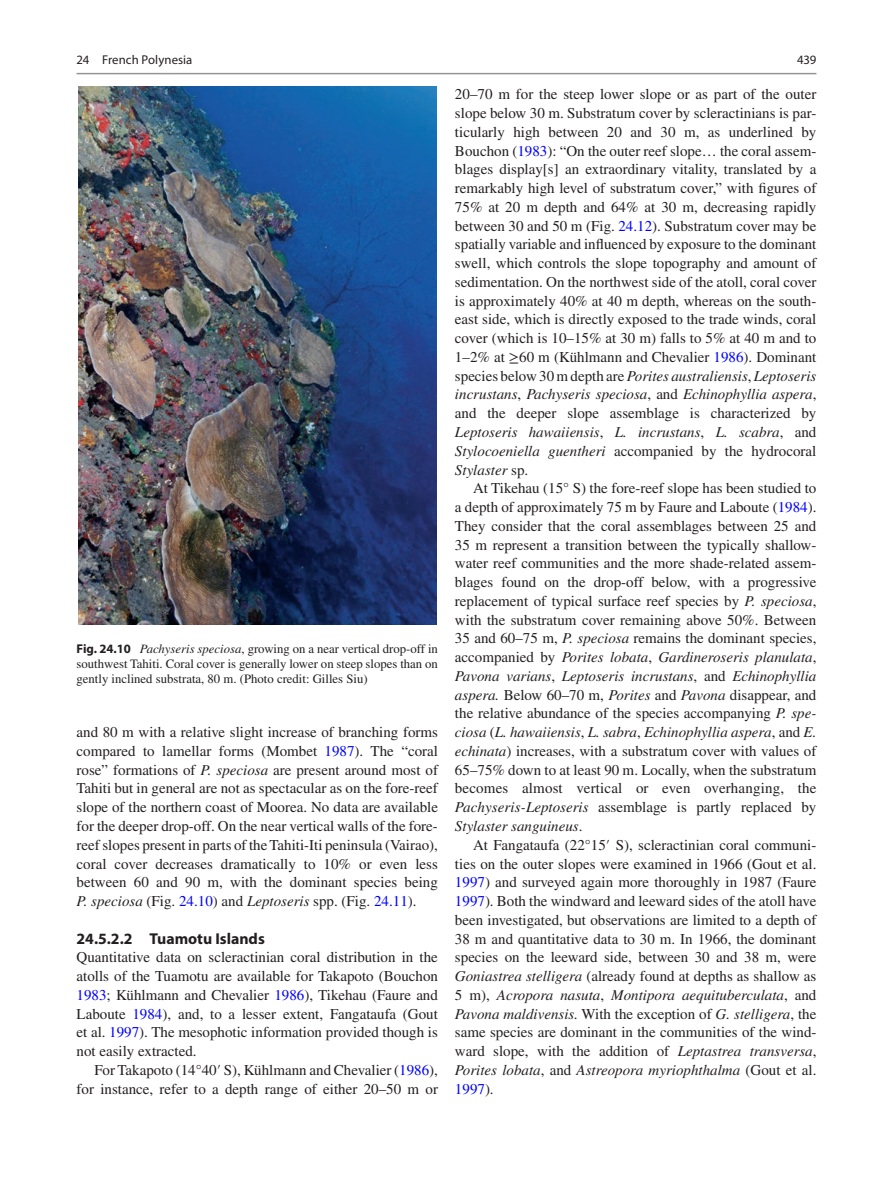
<style>
.page{position:relative;width:893px;height:1187px;background:#fff}
.page>*{position:absolute;margin:0;border:0;box-sizing:border-box;transform-origin:0 0}
.t1{font:700 15.75px "Bwrjvn Myriad Pro";color:#231f20}
.t2{font:15px/18.8px "Vbvvmk Times LT Std";color:#231f20;text-align:justify}
.t3{font:italic 15px/18.8px "Xtyknt Times LT Std";color:#231f20}
.t4{font:15px "Vbvvmk Times LT Std";color:#00f}
.t5{font:12.75px/15px "Vbvvmk Times LT Std";color:#231f20;text-align:justify}
.t6{font:12.75px "Bvmhcc Myriad Pro";letter-spacing:.005em;color:#231f20}
.t7{font:12.75px "Cbtvfp Myriad Pro";color:#231f20}
.s1{font-family:"Bwrjvn Myriad Pro";font-weight:700}
.s2{font-family:"Xtyknt Times LT Std";font-style:italic}
.s3{color:#00f}
.s4{font-family:"Vbvvmk Times LT Std";font-style:normal}
.s5{font-family:"Vbvvmk Times LT Std";font-style:normal;color:#00f}
.s6{font-family:"Jnsrsr STIX General"}
.s7{color:#231f20}
</style>
<div class="page">
<img style="left:78px;top:87px;width:358px;height:537px">
<hr style="left:77px;top:73px;width:739px;height:1px;background:#939598">
<p class="t6" style="left:77px;top:52px;width:117px">24 French Polynesia</p>
<p class="t5" style="left:77px;top:641px;width:363px"><span class="s1">Fig. 24.10</span> <span class="s2">Pachyseris speciosa</span>, growing on a near vertical drop-off in southwest Tahiti. Coral cover is generally lower on steep slopes than on gently inclined substrata, 80 m. (Photo credit: Gilles Siu)</p>
<p class="t2" style="left:77px;top:722px;width:363px">and 80 m with a relative slight increase of branching forms compared to lamellar forms (Mombet <span class="s3">1987</span>). The “coral rose” formations of <span class="s2">P. speciosa</span> are present around most of Tahiti but in general are not as spectacular as on the fore-reef slope of the northern coast of Moorea. No data are available for the deeper drop-off. On the near vertical walls of the fore&shy;reef slopes present in parts of the Tahiti-Iti peninsula (Vairao), coral cover decreases dramatically to 10% or even less between 60 and 90 m, with the dominant species being</p>
<p class="t3" style="left:77px;top:891px;width:342px">P. speciosa <span class="s4">(Fig.</span> <span class="s5">24.10</span><span class="s4">) and</span> Leptoseris <span class="s4">spp. (Fig.</span> <span class="s5">24.11</span><span class="s4">).</span></p>
<p class="t1" style="left:77px;top:927px;width:190px">24.5.2.2 Tuamotu Islands</p>
<p class="t2" style="left:77px;top:947px;width:363px">Quantitative data on scleractinian coral distribution in the atolls of the Tuamotu are available for Takapoto (Bouchon <span class="s3">1983</span>; Kühlmann and Chevalier <span class="s3">1986</span>), Tikehau (Faure and Laboute <span class="s3">1984</span>), and, to a lesser extent, Fangataufa (Gout et al. <span class="s3">1997</span>). The mesophotic information provided though is not easily extracted.</p>
<p class="t2" style="left:77px;top:1060px;width:363px;text-align:right">For Takapoto (14°40<span class="s6">′</span> S), Kühlmann and Chevalier (<span class="s3">1986</span>), for instance, refer to a depth range of either 20–50 m or</p>
<p class="t7" style="left:797px;top:52px;width:21px">439</p>
<p class="t2" style="left:455px;top:85px;width:363px">20–70 m for the steep lower slope or as part of the outer slope below 30 m. Substratum cover by scleractinians is par&shy;ticularly high between 20 and 30 m, as underlined by Bouchon (<span class="s3">1983</span>): “On the outer reef slope… the coral assem&shy;blages display[s] an extraordinary vitality, translated by a remarkably high level of substratum cover,” with figures of 75% at 20 m depth and 64% at 30 m, decreasing rapidly between 30 and 50 m (Fig. <span class="s3">24.12</span>). Substratum cover may be spatially variable and influenced by exposure to the dominant swell, which controls the slope topography and amount of sedimentation. On the northwest side of the atoll, coral cover is approximately 40% at 40 m depth, whereas on the south&shy;east side, which is directly exposed to the trade winds, coral cover (which is 10–15% at 30 m) falls to 5% at 40 m and to 1–2% at <span class="s6">≥</span>60 m (Kühlmann and Chevalier <span class="s3">1986</span>). Dominant</p>
<p class="t3" style="left:455px;top:366px;width:363px"><span class="s4">species below 30 m depth are</span> Porites australiensis<span class="s4">,</span> Leptoseris incrustans<span class="s4">,</span> Pachyseris speciosa<span class="s4">, and</span> Echinophyllia aspera<span class="s4">,</span></p>
<p class="t2" style="left:455px;top:404px;width:363px">and the deeper slope assemblage is characterized by</p>
<p class="t3" style="left:455px;top:422px;width:363px">Leptoseris hawaiiensis<span class="s4">,</span> L. incrustans<span class="s4">,</span> L. scabra<span class="s4">, and</span></p>
<p class="t2" style="left:455px;top:441px;width:363px"><span class="s2">Stylocoeniella guentheri</span> accompanied by the hydrocoral</p>
<p class="t3" style="left:455px;top:460px;width:75px">Stylaster <span class="s4">sp.</span></p>
<p class="t2" style="left:455px;top:479px;width:363px;text-indent:18px">At Tikehau (15° S) the fore-reef slope has been studied to a depth of approximately 75 m by Faure and Laboute (<span class="s3">1984</span>).<br>They consider that the coral assemblages between 25 and 35 m represent a transition between the typically shallow&shy;water reef communities and the more shade-related assem&shy;blages found on the drop-off below, with a progressive replacement of typical surface reef species by <span class="s2">P. speciosa</span>, with the substratum cover remaining above 50%. Between 35 and 60–75 m, <span class="s2">P. speciosa</span> remains the dominant species,</p>
<p class="t3" style="left:455px;top:647px;width:363px"><span class="s4">accompanied by</span> Porites lobata<span class="s4">,</span> Gardineroseris planulata<span class="s4">,<br></span>Pavona varians<span class="s4">,</span> Leptoseris incrustans<span class="s4">, and</span> Echinophyllia</p>
<p class="t2" style="left:455px;top:685px;width:363px"><span class="s2">aspera.</span> Below 60–70 m, <span class="s2">Porites</span> and <span class="s2">Pavona</span> disappear, and the relative abundance of the species accompanying <span class="s2">P. spe-</span></p>
<p class="t3" style="left:455px;top:722px;width:363px">ciosa <span class="s4">(</span>L. hawaiiensis<span class="s4">,</span> L. sabra<span class="s4">,</span> Echinophyllia aspera<span class="s4">, and</span> E.</p>
<p class="t2" style="left:455px;top:741px;width:363px"><span class="s2">echinata</span>) increases, with a substratum cover with values of 65–75% down to at least 90 m. Locally, when the substratum becomes almost vertical or even overhanging, the <span class="s2">Pachyseris-Leptoseris</span> assemblage is partly replaced by</p>
<p class="t3" style="left:455px;top:816px;width:129px">Stylaster sanguineus<span class="s4">.</span></p>
<p class="t2" style="left:455px;top:835px;width:363px;text-indent:18px">At Fangataufa (22°15<span class="s6">′</span> S), scleractinian coral communi&shy;ties on the outer slopes were examined in 1966 (Gout et al.<br><span class="s3">1997</span>) and surveyed again more thoroughly in 1987 (Faure <span class="s3">1997</span>). Both the windward and leeward sides of the atoll have been investigated, but observations are limited to a depth of 38 m and quantitative data to 30 m. In 1966, the dominant species on the leeward side, between 30 and 38 m, were <span class="s2">Goniastrea stelligera</span> (already found at depths as shallow as</p>
<p class="t3" style="left:455px;top:985px;width:363px"><span class="s4">5 m),</span> Acropora nasuta<span class="s4">,</span> Montipora aequituberculata<span class="s4">, and<br></span>Pavona maldivensis. <span class="s4">With the exception of</span> G. stelligera<span class="s4">, the</span></p>
<p class="t2" style="left:455px;top:1022px;width:363px">same species are dominant in the communities of the wind&shy;ward slope, with the addition of <span class="s2">Leptastrea transversa</span>,</p>
<p class="t3" style="left:455px;top:1060px;width:363px">Porites lobata<span class="s4">, and</span> Astreopora myriophthalma <span class="s4">(Gout et al.</span></p>
<p class="t4" style="left:455px;top:1080px;width:40px">1997<span class="s7">).</span></p>
</div>
